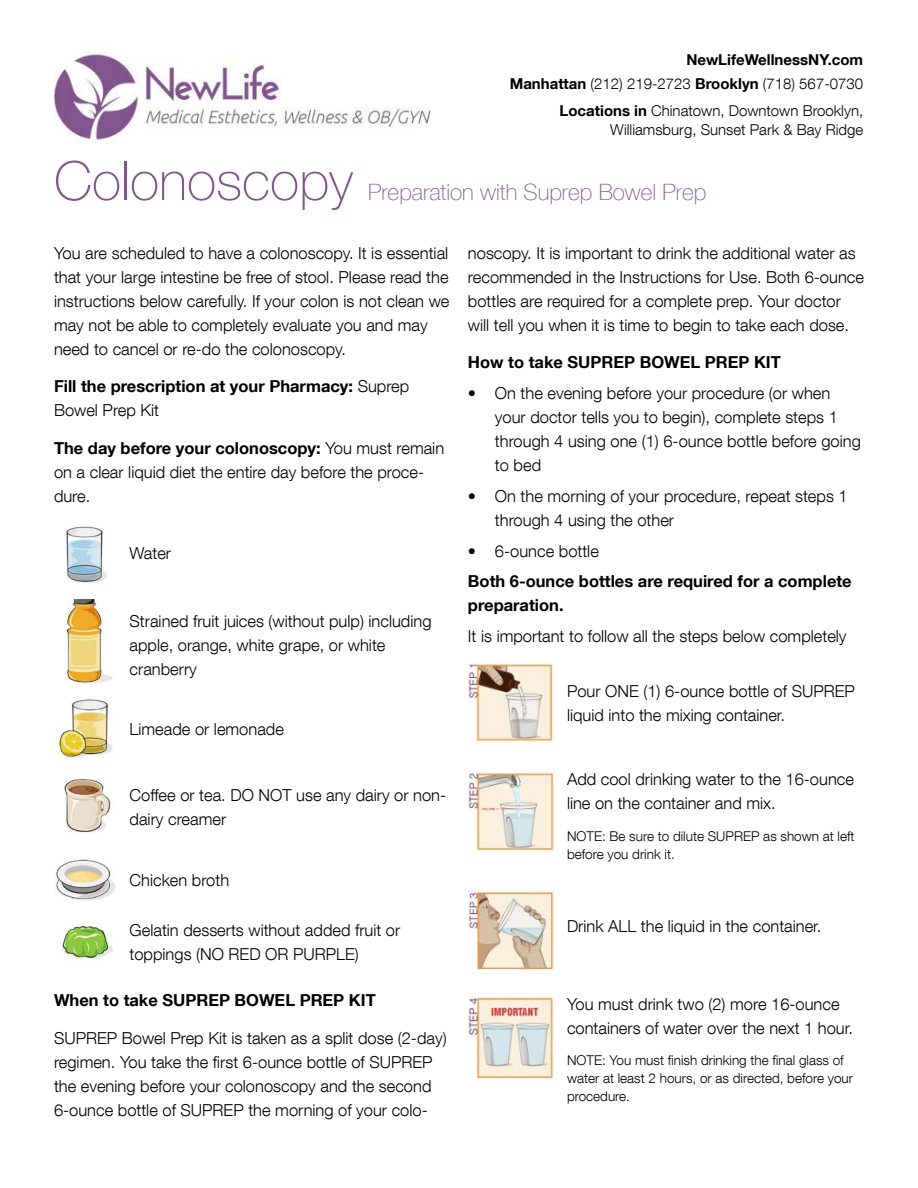
<style>
.page{position:relative;width:918px;height:1188px;background:#fff}
.page>*{position:absolute;margin:0;border:0;box-sizing:border-box;transform-origin:0 0}
.t1{font:100 54px "Helvetica Neue LT Com";color:#82558e}
.t2{font:100 22.5px "Helvetica Neue LT Com";color:#82558e}
.t3{font:300 16.5px/24px "Helvetica Neue LT Com";color:#000}
.t4{font:700 16.5px/24px "Helvetica Neue LT Com";color:#000}
.t5{font:300 15px/19.5px "Helvetica Neue LT Com";color:#000;text-align:right}
.t6{font:700 15px/24.8px "Helvetica Neue LT Com";color:#000;text-align:right}
.t7{font:300 13.5px/18px "Helvetica Neue LT Com";color:#000}
.s1{font-weight:300}
.s2{font-weight:700}
</style>
<div class="page">
<img style="left:65px;top:526px;width:43px;height:58px">
<img style="left:64px;top:599px;width:48px;height:85px">
<img style="left:54px;top:699px;width:59px;height:59px">
<img style="left:64px;top:779px;width:47px;height:55px">
<img style="left:56px;top:859px;width:60px;height:41px">
<img style="left:62px;top:924px;width:51px;height:36px">
<img style="left:468px;top:663px;width:87px;height:80px">
<img style="left:468px;top:772px;width:86px;height:80px">
<img style="left:468px;top:889px;width:87px;height:82px">
<img style="left:468px;top:995px;width:87px;height:84px">
<img style="left:54px;top:51px;width:377px;height:92px">
<h1 class="t1" style="left:54px;top:149px;width:301px">Colonoscopy</h1>
<p class="t6" style="left:510px;top:47px;width:355px">NewLifeWellnessNY.com<br>Manhattan <span class="s1">(212) 219-2723</span> Brooklyn <span class="s1">(718) 567-0730</span></p>
<p class="t5" style="left:560px;top:100px;width:305px"><span class="s2">Locations in</span> Chinatown, Downtown Brooklyn,<br>Williamsburg, Sunset Park &amp; Bay Ridge</p>
<h2 class="t2" style="left:368px;top:179px;width:340px">Preparation with Suprep Bowel Prep</h2>
<p class="t3" style="left:54px;top:241px;width:397px">You are scheduled to have a colonoscopy. It is essential that your large intestine be free of stool. Please read the instructions below carefully. If your colon is not clean we may not be able to completely evaluate you and may need to cancel or re-do the colonoscopy.</p>
<p class="t4" style="left:54px;top:374px;width:357px">Fill the prescription at your Pharmacy: <span class="s1">Suprep<br>Bowel Prep Kit</span></p>
<p class="t3" style="left:54px;top:436px;width:392px"><span class="s2">The day before your colonoscopy:</span> You must remain on a clear liquid diet the entire day before the proce&shy;dure.</p>
<p class="t3" style="left:130px;top:541px;width:43px">Water</p>
<p class="t3" style="left:130px;top:608px;width:303px">Strained fruit juices (without pulp) including apple, orange, white grape, or white cranberry</p>
<p class="t3" style="left:130px;top:717px;width:156px">Limeade or lemonade</p>
<p class="t3" style="left:130px;top:783px;width:318px">Coffee or tea. DO NOT use any dairy or non&shy;dairy creamer</p>
<p class="t3" style="left:130px;top:868px;width:101px">Chicken broth</p>
<p class="t3" style="left:130px;top:918px;width:272px">Gelatin desserts without added fruit or toppings (NO RED OR PURPLE)</p>
<p class="t4" style="left:54px;top:988px;width:323px">When to take SUPREP BOWEL PREP KIT</p>
<p class="t3" style="left:54px;top:1026px;width:394px">SUPREP Bowel Prep Kit is taken as a split dose (2-day) regimen. You take the first 6-ounce bottle of SUPREP the evening before your colonoscopy and the second 6-ounce bottle of SUPREP the morning of your colo-</p>
<p class="t3" style="left:468px;top:241px;width:398px">noscopy. It is important to drink the additional water as recommended in the Instructions for Use. Both 6-ounce bottles are required for a complete prep. Your doctor will tell you when it is time to begin to take each dose.</p>
<p class="t4" style="left:468px;top:350px;width:314px">How to take SUPREP BOWEL PREP KIT</p>
<p class="t3" style="left:495px;top:381px;width:367px;text-indent:-27px">• On the evening before your procedure (or when your doctor tells you to begin), complete steps 1 through 4 using one (1) 6-ounce bottle before going to bed</p>
<p class="t3" style="left:495px;top:484px;width:354px;text-indent:-27px">• On the morning of your procedure, repeat steps 1 through 4 using the other</p>
<p class="t3" style="left:468px;top:538px;width:132px">• 6-ounce bottle</p>
<p class="t4" style="left:468px;top:569px;width:385px">Both 6-ounce bottles are required for a complete preparation.</p>
<p class="t3" style="left:468px;top:624px;width:380px">It is important to follow all the steps below completely</p>
<p class="t3" style="left:567px;top:679px;width:289px">Pour ONE (1) 6-ounce bottle of SUPREP liquid into the mixing container.</p>
<p class="t3" style="left:567px;top:767px;width:289px">Add cool drinking water to the 16-ounce line on the container and mix.</p>
<p class="t7" style="left:567px;top:827px;width:289px">NOTE: Be sure to dilute SUPREP as shown at left before you drink it.</p>
<p class="t3" style="left:567px;top:914px;width:256px">Drink ALL the liquid in the container.</p>
<p class="t3" style="left:567px;top:992px;width:288px">You must drink two (2) more 16-ounce containers of water over the next 1 hour.</p>
<p class="t7" style="left:567px;top:1051px;width:288px">NOTE: You must finish drinking the final glass of water at least 2 hours, or as directed, before your procedure.</p>
</div>
